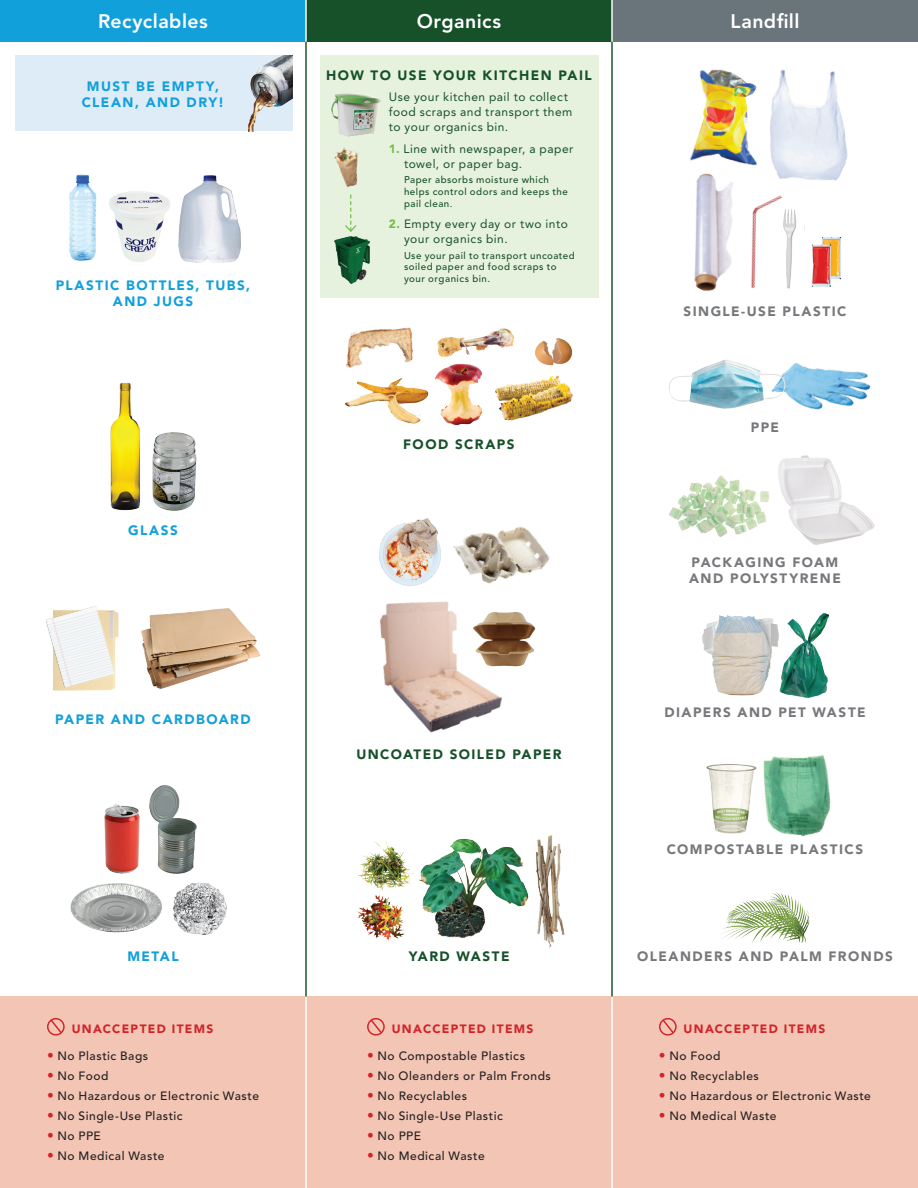
<style>
.page{position:relative;width:918px;height:1188px;background:#fff}
.page>*{position:absolute;margin:0;border:0;box-sizing:border-box;transform-origin:0 0}
.t1{font:800 19.5px "Avenir LT Std";letter-spacing:.025em;color:#fff}
.t2{font:900 13.5px/16.2px "Avenir LT Std";letter-spacing:.11em;color:#76787b}
.t3{font:900 13.5px/16.2px "Avenir LT Std";letter-spacing:.11em;color:#12a0db;text-align:center}
.t4{font:900 13.5px "Avenir LT Std";letter-spacing:.105em;color:#16512a}
.t5{font:500 12px "Avenir LT Std";letter-spacing:.045em;color:#231f20}
.t6{font:12px/15px "Avenir LT Std";letter-spacing:.04em;color:#16512a}
.t7{font:900 12px "Avenir LT Std";letter-spacing:.11em;color:#d1232a}
.t8{font:500 9.75px/11.7px "Avenir LT Std";letter-spacing:.05em;color:#16512a}
.s1{font-weight:900;color:#71bf44}
.s2{font-weight:400}
.s3{font-size:13.5px;color:#d1232a}
</style>
<div class="page">
<div style="left:0;top:997px;width:918px;height:191px;background:#f2c5b4"></div>
<hr style="left:305px;top:997px;width:2px;height:191px;background:#fff">
<hr style="left:611px;top:997px;width:2px;height:191px;background:#fff">
<div style="left:47px;top:1018px;width:18px;height:18px;border:1px solid #d1232a;border-radius:50%"></div>
<svg style="left:49px;top:1018px;width:14px;height:17px"></svg>
<div style="left:367px;top:1018px;width:18px;height:18px;border:1px solid #d1232a;border-radius:50%"></div>
<svg style="left:369px;top:1018px;width:14px;height:17px"></svg>
<div style="left:659px;top:1018px;width:18px;height:18px;border:1px solid #d1232a;border-radius:50%"></div>
<svg style="left:661px;top:1018px;width:14px;height:17px"></svg>
<hr style="left:305px;top:21px;width:2px;height:975px;background:#16512a">
<hr style="left:611px;top:21px;width:2px;height:975px;background:#16512a">
<div style="left:320px;top:55px;width:279px;height:243px;background:#e7f2de"></div>
<div style="left:0;top:0;width:306px;height:42px;background:#12a0db"></div>
<div style="left:306px;top:0;width:306px;height:42px;background:#16512a"></div>
<div style="left:612px;top:0;width:306px;height:42px;background:#6a747b"></div>
<img style="left:69px;top:174px;width:28px;height:87px">
<img style="left:178px;top:175px;width:63px;height:88px">
<img style="left:109px;top:191px;width:61px;height:71px">
<img style="left:110px;top:382px;width:30px;height:129px">
<img style="left:152px;top:432px;width:45px;height:79px">
<img style="left:70px;top:883px;width:92px;height:50px">
<img style="left:173px;top:882px;width:54px;height:52px">
<img style="left:149px;top:785px;width:47px;height:89px">
<img style="left:104px;top:804px;width:36px;height:70px">
<img style="left:141px;top:608px;width:120px;height:81px">
<img style="left:46px;top:606px;width:73px;height:85px">
<img style="left:535px;top:338px;width:38px;height:27px">
<img style="left:345px;top:327px;width:68px;height:38px">
<img style="left:495px;top:375px;width:78px;height:46px">
<img style="left:514px;top:612px;width:22px;height:55px">
<img style="left:358px;top:841px;width:55px;height:51px">
<img style="left:358px;top:895px;width:47px;height:45px">
<img style="left:413px;top:838px;width:116px;height:100px">
<img style="left:453px;top:526px;width:97px;height:58px">
<img style="left:345px;top:365px;width:84px;height:59px">
<img style="left:435px;top:364px;width:47px;height:62px">
<img style="left:437px;top:328px;width:77px;height:29px">
<img style="left:380px;top:601px;width:134px;height:132px">
<img style="left:536px;top:834px;width:29px;height:114px">
<img style="left:334px;top:147px;width:25px;height:40px">
<img style="left:334px;top:236px;width:36px;height:48px">
<svg style="left:345px;top:195px;width:12px;height:37px"></svg>
<hr style="left:305px;top:0;width:2px;height:42px;background:#fff">
<hr style="left:611px;top:0;width:2px;height:42px;background:#fff">
<img style="left:778px;top:455px;width:97px;height:90px">
<img style="left:770px;top:70px;width:78px;height:111px">
<img style="left:690px;top:69px;width:67px;height:95px">
<img style="left:702px;top:615px;width:77px;height:81px">
<img style="left:779px;top:614px;width:49px;height:84px">
<img style="left:694px;top:164px;width:63px;height:127px">
<img style="left:812px;top:237px;width:30px;height:50px">
<img style="left:720px;top:192px;width:92px;height:99px">
<img style="left:792px;top:363px;width:79px;height:47px">
<img style="left:669px;top:359px;width:123px;height:50px">
<img style="left:706px;top:764px;width:40px;height:70px">
<img style="left:669px;top:466px;width:112px;height:79px">
<img style="left:722px;top:893px;width:87px;height:49px">
<img style="left:746px;top:755px;width:85px;height:82px">
<img style="left:379px;top:519px;width:62px;height:67px">
<img style="left:332px;top:93px;width:50px;height:44px">
<div style="left:15px;top:55px;width:277px;height:76px;background:#deecf8"></div>
<img style="left:248px;top:55px;width:44px;height:76px">
<h1 class="t1" style="left:98px;top:10px;width:111px">Recyclables</h1>
<h1 class="t1" style="left:417px;top:10px;width:86px">Organics</h1>
<h1 class="t1" style="left:731px;top:10px;width:70px">Landfill</h1>
<p class="t3" style="left:82px;top:78px;width:144px">MUST BE EMPTY,<br>CLEAN, AND DRY!</p>
<p class="t3" style="left:56px;top:277px;width:196px">PLASTIC BOTTLES, TUBS,<br>AND JUGS</p>
<p class="t3" style="left:128px;top:522px;width:51px">GLASS</p>
<p class="t3" style="left:55px;top:711px;width:197px">PAPER AND CARDBOARD</p>
<p class="t3" style="left:127px;top:948px;width:53px">METAL</p>
<p class="t4" style="left:326px;top:67px;width:267px">HOW TO USE YOUR KITCHEN PAIL</p>
<p class="t6" style="left:389px;top:90px;width:185px">Use your kitchen pail to collect food scraps and transport them to your organics bin.</p>
<p class="t6" style="left:404px;top:142px;width:171px;text-indent:-15px"><span class="s1">1.</span> Line with newspaper, a paper towel, or paper bag.</p>
<p class="t8" style="left:404px;top:174px;width:165px">Paper absorbs moisture which helps control odors and keeps the pail clean<span class="s2">.</span></p>
<p class="t6" style="left:404px;top:217px;width:165px;text-indent:-15px"><span class="s1">2.</span> Empty every day or two into your organics bin.</p>
<p class="t8" style="left:404px;top:250px;width:172px">Use your pail to transport uncoated soiled paper and food scraps to your organics bin.</p>
<p class="t4" style="left:403px;top:436px;width:113px">FOOD SCRAPS</p>
<p class="t2" style="left:684px;top:304px;width:164px">SINGLE-USE PLASTIC</p>
<p class="t2" style="left:751px;top:420px;width:30px">PPE</p>
<p class="t2" style="left:689px;top:554px;width:153px">PACKAGING FOAM<br>AND POLYSTYRENE</p>
<p class="t4" style="left:356px;top:747px;width:207px">UNCOATED SOILED PAPER</p>
<p class="t4" style="left:409px;top:948px;width:102px">YARD WASTE</p>
<p class="t2" style="left:664px;top:704px;width:203px">DIAPERS AND PET WASTE</p>
<p class="t2" style="left:667px;top:841px;width:198px">COMPOSTABLE PLASTICS</p>
<p class="t2" style="left:637px;top:948px;width:257px">OLEANDERS AND PALM FRONDS</p>
<p class="t7" style="left:72px;top:1021px;width:143px">UNACCEPTED ITEMS</p>
<p class="t7" style="left:392px;top:1021px;width:143px">UNACCEPTED ITEMS</p>
<p class="t7" style="left:684px;top:1021px;width:143px">UNACCEPTED ITEMS</p>
<p class="t5" style="left:47px;top:1049px;width:103px"><span class="s3">•</span> No Plastic Bags</p>
<p class="t5" style="left:47px;top:1069px;width:63px"><span class="s3">•</span> No Food</p>
<p class="t5" style="left:47px;top:1089px;width:214px"><span class="s3">•</span> No Hazardous or Electronic Waste</p>
<p class="t5" style="left:47px;top:1109px;width:137px"><span class="s3">•</span> No Single-Use Plastic</p>
<p class="t5" style="left:47px;top:1129px;width:55px"><span class="s3">•</span> No PPE</p>
<p class="t5" style="left:47px;top:1149px;width:119px"><span class="s3">•</span> No Medical Waste</p>
<p class="t5" style="left:367px;top:1049px;width:159px"><span class="s3">•</span> No Compostable Plastics</p>
<p class="t5" style="left:367px;top:1069px;width:185px"><span class="s3">•</span> No Oleanders or Palm Fronds</p>
<p class="t5" style="left:367px;top:1089px;width:101px"><span class="s3">•</span> No Recyclables</p>
<p class="t5" style="left:367px;top:1109px;width:137px"><span class="s3">•</span> No Single-Use Plastic</p>
<p class="t5" style="left:367px;top:1129px;width:55px"><span class="s3">•</span> No PPE</p>
<p class="t5" style="left:367px;top:1149px;width:119px"><span class="s3">•</span> No Medical Waste</p>
<p class="t5" style="left:659px;top:1049px;width:63px"><span class="s3">•</span> No Food</p>
<p class="t5" style="left:659px;top:1069px;width:101px"><span class="s3">•</span> No Recyclables</p>
<p class="t5" style="left:659px;top:1089px;width:214px"><span class="s3">•</span> No Hazardous or Electronic Waste</p>
<p class="t5" style="left:659px;top:1109px;width:119px"><span class="s3">•</span> No Medical Waste</p>
</div>
